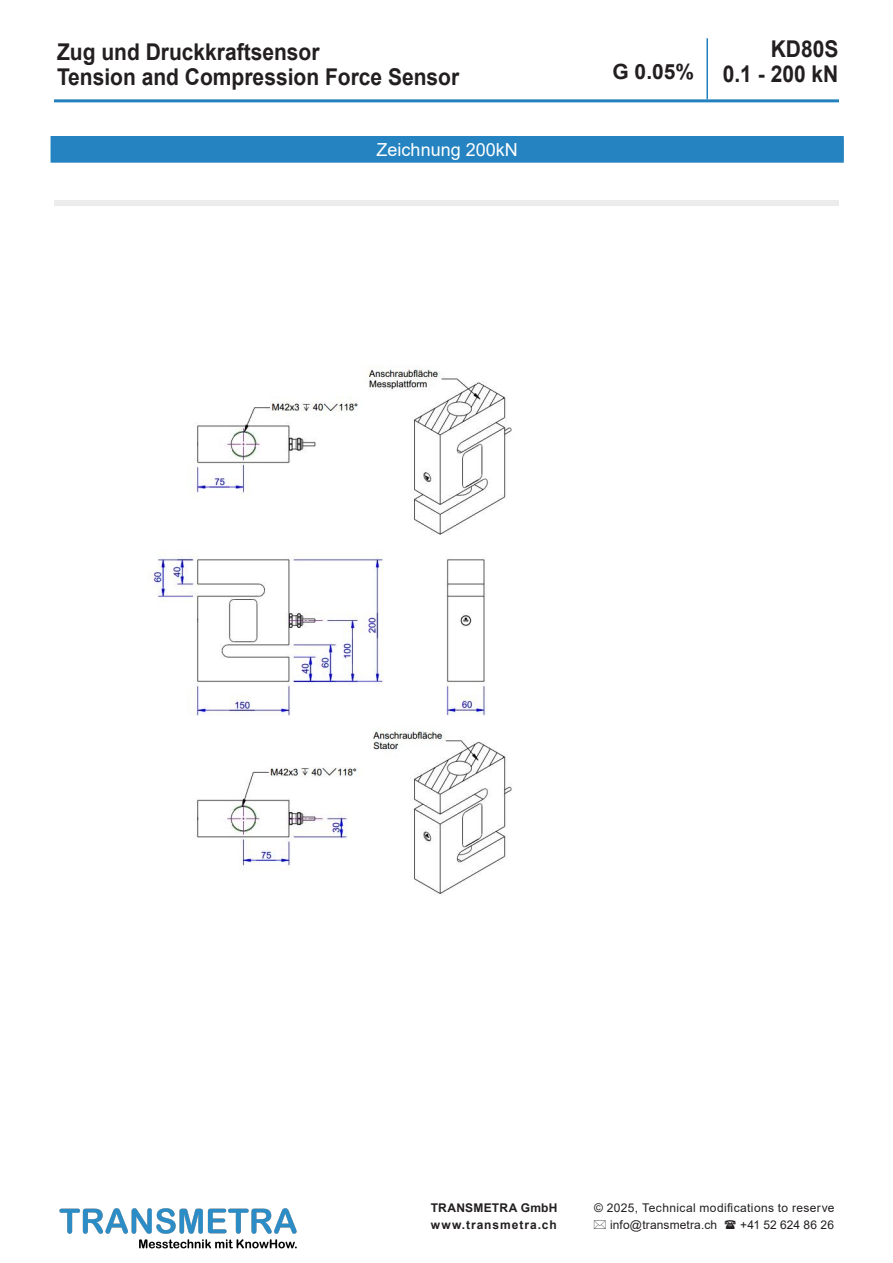
<style>
.page{position:relative;width:893px;height:1263px;background:#fff}
.page>*{position:absolute;margin:0;border:0;box-sizing:border-box;transform-origin:0 0}
.t1{font:700 23.1px "Arial";color:#231f20;scale:.91 1}
.t2{font:700 21px "Arial";color:#231f20}
.t3{font:18px "Arial";color:#fff}
.t4{font:12px "Arial";letter-spacing:.025em;color:#231f20}
.t5{font:700 12px "Arial";letter-spacing:.065em;color:#231f20}
.t6{font:700 12px "Arial";letter-spacing:.02em;color:#231f20}
.t7{font:12px "Arial";letter-spacing:.005em;color:#231f20}
</style>
<div class="page">
<hr style="left:54px;top:99px;width:785px;height:3px;background:#2380be">
<hr style="left:706px;top:38px;width:2px;height:61px;background:#2380be">
<img style="left:59px;top:1208px;width:238px;height:41px">
<div style="left:51px;top:137px;width:792px;height:25px;background:#2483c0"></div>
<hr style="left:51px;top:136px;width:793px;height:2px;background:#2483c0">
<hr style="left:842px;top:138px;width:2px;height:23px;background:#2483c0">
<hr style="left:51px;top:161px;width:793px;height:2px;background:#2483c0">
<div style="left:54px;top:201px;width:785px;height:5px;background:#ececec"></div>
<img style="left:149px;top:366px;width:363px;height:528px">
<p class="t1" style="left:57px;top:35px;width:290px">Zug und Druckkraftsensor</p>
<p class="t1" style="left:57px;top:60px;width:443px">Tension and Compression Force Sensor</p>
<p class="t2" style="left:612px;top:56px;width:83px">G 0.05%</p>
<p class="t3" style="left:377px;top:137px;width:143px">Zeichnung 200kN</p>
<p class="t1" style="left:771px;top:32px;width:76px">KD80S</p>
<p class="t1" style="left:723px;top:57px;width:128px">0.1 - 200 kN</p>
<p class="t6" style="left:431px;top:1199px;width:128px">TRANSMETRA GmbH</p>
<p class="t4" style="left:594px;top:1199px;width:242px">© 2025, Technical modifications to reserve</p>
<p class="t5" style="left:431px;top:1216px;width:127px">www.transmetra.ch</p>
<p class="t4" style="left:610px;top:1216px;width:109px">info@transmetra.ch</p>
<p class="t7" style="left:740px;top:1216px;width:95px">+41 52 624 86 26</p>
</div>
